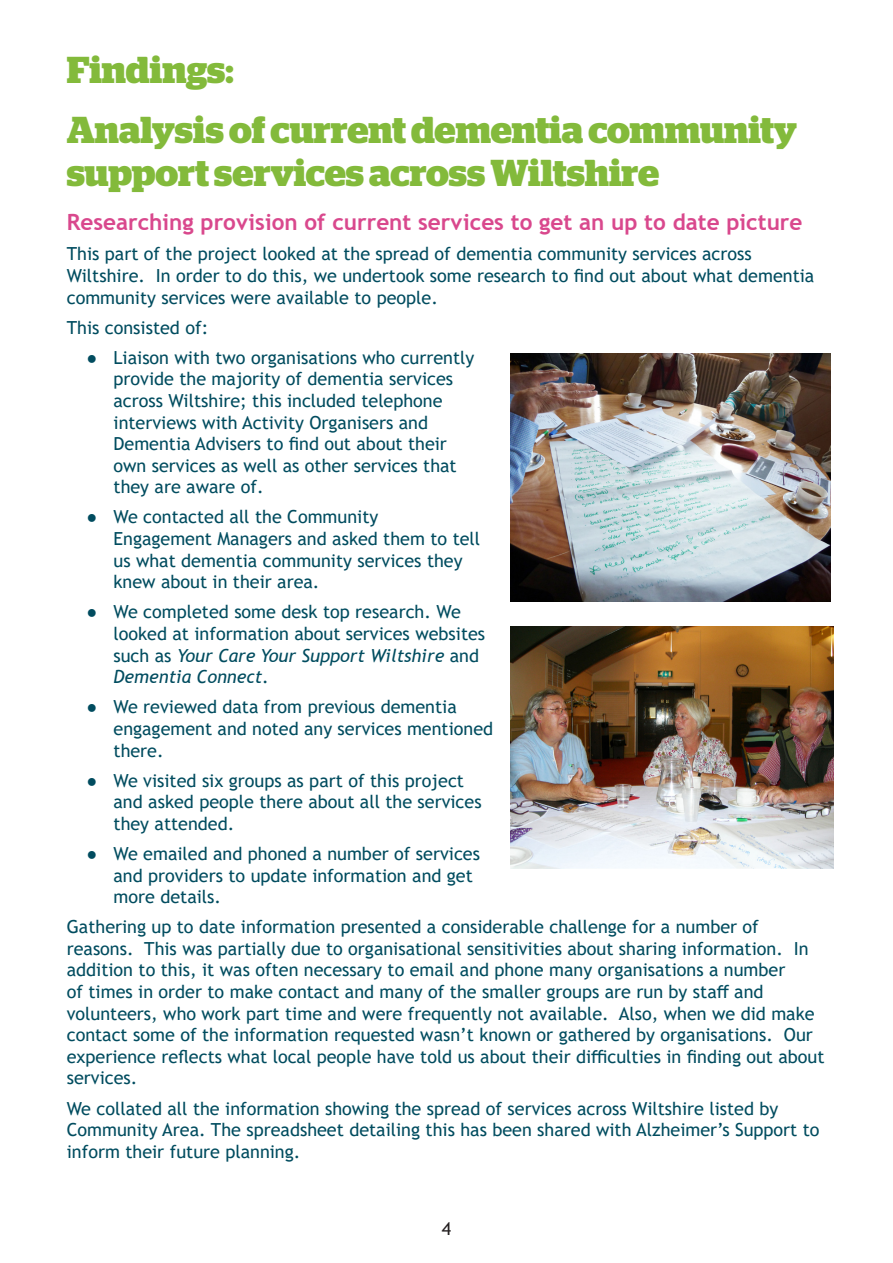
<style>
.page{position:relative;width:893px;height:1263px;background:#fff}
.page>*{position:absolute;margin:0;border:0;box-sizing:border-box;transform-origin:0 0}
.t1{font:700 37.5px/43.2px "Stag";color:#83ba3b}
.t2{font:700 22.5px "Trebuchet MS";color:#d9488d}
.t3{font:18px/21.6px "Trebuchet MS";color:#014c5f}
.t4{font:18px "Trebuchet MS";color:#231f20}
.s1{font-weight:700}
.s2{font-style:italic}
</style>
<div class="page">
<img style="left:510px;top:627px;width:323px;height:242px">
<img style="left:510px;top:354px;width:321px;height:248px">
<p class="t1" style="left:67px;top:48px;width:168px">Findings:</p>
<p class="t1" style="left:67px;top:108px;width:732px">Analysis of current dementia community support services across Wiltshire</p>
<p class="t2" style="left:67px;top:208px;width:737px">Researching provision of current services to get an up to date picture</p>
<p class="t3" style="left:67px;top:243px;width:749px">This part of the project looked at the spread of dementia community services across<br>Wiltshire. In order to do this, we undertook some research to find out about what dementia community services were available to people.</p>
<p class="t3" style="left:67px;top:316px;width:143px">This consisted of:</p>
<p class="t3" style="left:114px;top:346px;width:362px;text-indent:-27px"><span class="s1">●</span> Liaison with two organisations who currently provide the majority of dementia services across Wiltshire; this included telephone interviews with Activity Organisers and Dementia Advisers to find out about their own services as well as other services that they are aware of.</p>
<p class="t3" style="left:114px;top:506px;width:368px;text-indent:-27px"><span class="s1">●</span> We contacted all the Community Engagement Managers and asked them to tell us what dementia community services they knew about in their area.</p>
<p class="t3" style="left:114px;top:601px;width:373px;text-indent:-27px"><span class="s1">●</span> We completed some desk top research. We looked at information about services websites such as <span class="s2">Your Care Your Support Wiltshire</span> and <span class="s2">Dementia Connect</span>.</p>
<p class="t3" style="left:114px;top:696px;width:381px;text-indent:-27px"><span class="s1">●</span> We reviewed data from previous dementia engagement and noted any services mentioned there.</p>
<p class="t3" style="left:114px;top:769px;width:370px;text-indent:-27px"><span class="s1">●</span> We visited six groups as part of this project and asked people there about all the services they attended.</p>
<p class="t3" style="left:114px;top:843px;width:368px;text-indent:-27px"><span class="s1">●</span> We emailed and phoned a number of services and providers to update information and get more details.</p>
<p class="t3" style="left:67px;top:916px;width:759px">Gathering up to date information presented a considerable challenge for a number of reasons. This was partially due to organisational sensitivities about sharing information. In addition to this, it was often necessary to email and phone many organisations a number<br>of times in order to make contact and many of the smaller groups are run by staff and volunteers, who work part time and were frequently not available. Also, when we did make contact some of the information requested wasn’t known or gathered by organisations. Our experience reflects what local people have told us about their difficulties in finding out about services.</p>
<p class="t3" style="left:67px;top:1097px;width:754px">We collated all the information showing the spread of services across Wiltshire listed by<br>Community Area. The spreadsheet detailing this has been shared with Alzheimer’s Support to inform their future planning.</p>
<p class="t4" style="left:442px;top:1217px;width:11px">4</p>
</div>
